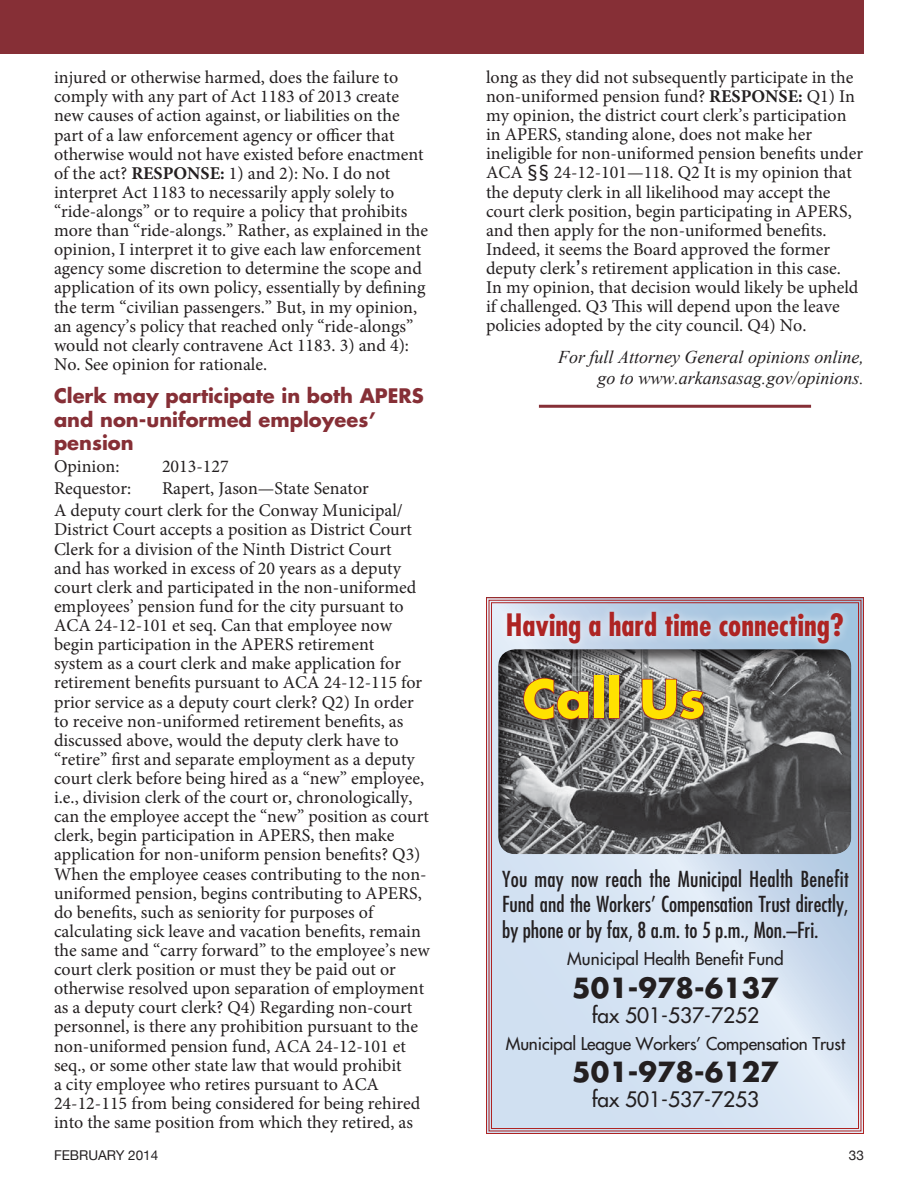
<style>
.page{position:relative;width:918px;height:1188px;background:#fff}
.page>*{position:absolute;margin:0;border:0;box-sizing:border-box;transform-origin:0 0}
.t1{font:700 51px "Futura";color:#ffe100}
.t2{font:700 condensed 30px "Futura";color:#ae2423}
.t3{font:700 27px "Futura";color:#231f20}
.t4{font:condensed 21.45px/25.8px "Futura";color:#231f20;text-align:justify}
.t5{font:20.7px "Futura";color:#231f20}
.t6{font:700 19.5px/23.4px "Futura";color:#862f36}
.t7{font:18px/19px "Minion Pro";color:#231f20}
.t8{font:italic 18px/21.6px "Times New Roman";color:#231f20;text-align:right}
.t9{font:17.25px "Futura";letter-spacing:-.01em;color:#231f20}
.t10{font:13.5px "Helvetica Neue";color:#231f20}
.s1{font-weight:700}
.s2{font-family:"Lucida Grande"}
</style>
<div class="page">
<div style="left:0;top:0;width:864px;height:54px;background:#862f36"></div>
<svg style="left:486px;top:597px;width:378px;height:537px;background:#cfd4e3"></svg>
<div style="left:497px;top:648px;width:354px;height:207px;background:#231f20;opacity:.75"></div>
<div style="left:498px;top:603px;width:354px;height:50px;background:#fff;opacity:.75"></div>
<div style="left:520px;top:672px;width:197px;height:61px;background:#231f20;opacity:.53"></div>
<svg style="left:523px;top:677px;width:67px;height:44px;background:#6f595a"></svg>
<div style="left:593px;top:675px;width:11px;height:44px;border:2px solid #ae2423"></div>
<div style="left:609px;top:675px;width:11px;height:44px;border:2px solid #ae2423"></div>
<svg style="left:641px;top:678px;width:64px;height:43px;background:#826b6c"></svg>
<hr style="left:539px;top:405px;width:272px;height:3px;background:#862f36">
<p class="t7" style="left:54px;top:68px;width:376px">injured or otherwise harmed, does the failure to comply with any part of Act 1183 of 2013 create new causes of action against, or liabilities on the part of a law enforcement agency or officer that otherwise would not have existed before enactment of the act? <span class="s1">RESPONSE:</span> 1) and 2): No. I do not interpret Act 1183 to necessarily apply solely to “ride-alongs” or to require a policy that prohibits more than “ride-alongs.” Rather, as explained in the opinion, I interpret it to give each law enforcement agency some discretion to determine the scope and application of its own policy, essentially by defining the term “civilian passengers.” But, in my opinion, an agency’s policy that reached only “ride-alongs” would not clearly contravene Act 1183. 3) and 4):<br>No. See opinion for rationale.</p>
<p class="t6" style="left:54px;top:384px;width:371px">Clerk may participate in both APERS and non-uniformed employees’ pension</p>
<p class="t7" style="left:54px;top:457px;width:67px">Opinion:</p>
<p class="t7" style="left:162px;top:457px;width:68px">2013-127</p>
<p class="t7" style="left:54px;top:479px;width:79px">Requestor:</p>
<p class="t7" style="left:54px;top:478px;width:350px;line-height:22px;text-indent:108px">Rapert, Jason—State Senator<br>A deputy court clerk for the Conway Municipal/</p>
<p class="t7" style="left:54px;top:520px;width:377px">District Court accepts a position as District Court Clerk for a division of the Ninth District Court<br>and has worked in excess of 20 years as a deputy court clerk and participated in the non-uniformed employees’ pension fund for the city pursuant to ACA 24-12-101 et seq. Can that employee now begin participation in the APERS retirement<br>system as a court clerk and make application for retirement benefits pursuant to ACA 24-12-115 for prior service as a deputy court clerk? Q2) In order to receive non-uniformed retirement benefits, as discussed above, would the deputy clerk have to “retire” first and separate employment as a deputy court clerk before being hired as a “new” employee, i.e., division clerk of the court or, chronologically, can the employee accept the “new” position as court clerk, begin participation in APERS, then make application for non-uniform pension benefits? Q3)<br>When the employee ceases contributing to the non&shy;uniformed pension, begins contributing to APERS, do benefits, such as seniority for purposes of calculating sick leave and vacation benefits, remain the same and “carry forward” to the employee’s new court clerk position or must they be paid out or otherwise resolved upon separation of employment as a deputy court clerk? Q4) Regarding non-court personnel, is there any prohibition pursuant to the non-uniformed pension fund, ACA 24-12-101 et seq., or some other state law that would prohibit<br>a city employee who retires pursuant to ACA 24-12-115 from being considered for being rehired into the same position from which they retired, as</p>
<p class="t7" style="left:486px;top:68px;width:379px">long as they did not subsequently participate in the non-uniformed pension fund? <span class="s1">RESPONSE:</span> Q1) In my opinion, the district court clerk’s participation in APERS, standing alone, does not make her ineligible for non-uniformed pension benefits under ACA <span class="s2">§§</span> 24-12-101—118. Q2 It is my opinion that the deputy clerk in all likelihood may accept the court clerk position, begin participating in APERS, and then apply for the non-uniformed benefits.<br>Indeed, it seems the Board approved the former deputy clerk<span class="s2">’</span>s retirement application in this case.<br>In my opinion, that decision would likely be upheld if challenged. Q3 This will depend upon the leave policies adopted by the city council. Q4) No.</p>
<p class="t8" style="left:558px;top:345px;width:307px">For full Attorney General opinions online, go to www.arkansasag.gov/opinions.</p>
<h2 class="t2" style="left:506px;top:606px;width:339px">Having a hard time connecting?</h2>
<h1 class="t1" style="left:523px;top:663px;width:184px">Call Us</h1>
<p class="t4" style="left:502px;top:866px;width:348px">You may now reach the Municipal Health Benefit Fund and the Workers’ Compensation Trust directly, by phone or by fax, 8 a.m. to 5 p.m., Mon.–Fri.</p>
<p class="t9" style="left:567px;top:948px;width:218px">Municipal Health Benefit Fund</p>
<h3 class="t3" style="left:572px;top:969px;width:208px">501-978-6137</h3>
<p class="t5" style="left:592px;top:1001px;width:169px">fax 501-537-7252</p>
<p class="t9" style="left:506px;top:1032px;width:341px">Municipal League Workers’ Compensation Trust</p>
<h3 class="t3" style="left:572px;top:1053px;width:208px">501-978-6127</h3>
<p class="t5" style="left:592px;top:1086px;width:169px">fax 501-537-7253</p>
<p class="t10" style="left:54px;top:1148px;width:106px">FEBRUARY 2014</p>
<p class="t10" style="left:849px;top:1148px;width:17px">33</p>
</div>
